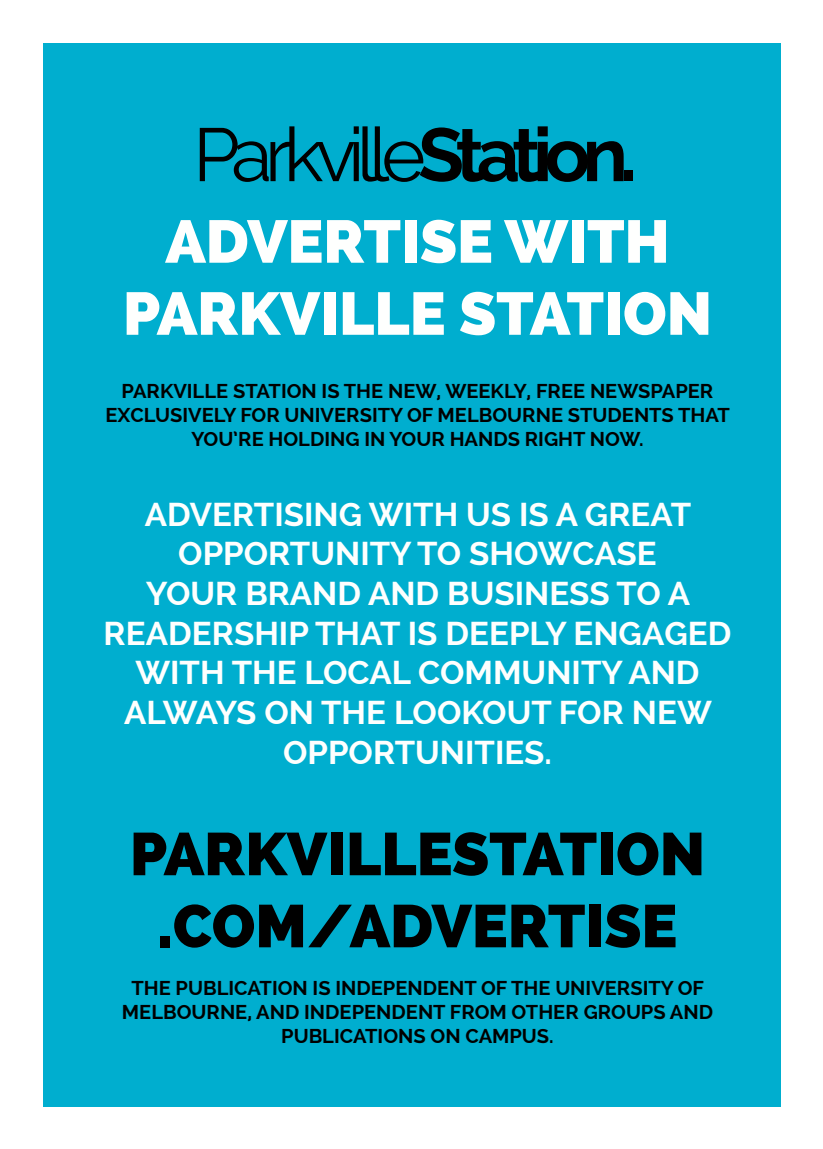
<style>
.page{position:relative;width:823px;height:1149px;background:#fff}
.page>*{position:absolute;margin:0;border:0;box-sizing:border-box;transform-origin:0 0}
.t1{font:75px "Raleway";letter-spacing:-.1em;color:#000}
.t2{font:800 60px/72px "Raleway";color:#000;text-align:center}
.t3{font:800 60px/72px "Raleway";color:#fefffe;text-align:center}
.t4{font:700 33px/39.6px "Raleway";color:#fefffe;text-align:center}
.t5{font:700 20px/24px "Raleway";color:#000;text-align:center}
.s1{font-weight:700}
</style>
<div class="page">
<div style="left:43px;top:43px;width:737px;height:1063px;background:#00aecf"></div>
<h1 class="t1" style="left:193px;top:120px;width:445px">Parkville<span class="s1">Station.</span></h1>
<h2 class="t3" style="left:123px;top:206px;width:590px">ADVERTISE WITH<br>PARKVILLE STATION</h2>
<p class="t5" style="left:105px;top:379px;width:625px">PARKVILLE STATION IS THE NEW, WEEKLY, FREE NEWSPAPER<br>EXCLUSIVELY FOR UNIVERSITY OF MELBOURNE STUDENTS THAT<br>YOU’RE HOLDING IN YOUR HANDS RIGHT NOW.</p>
<h3 class="t4" style="left:103px;top:493px;width:629px">ADVERTISING WITH US IS A GREAT<br>OPPORTUNITY TO SHOWCASE<br>YOUR BRAND AND BUSINESS TO A<br>READERSHIP THAT IS DEEPLY ENGAGED<br>WITH THE LOCAL COMMUNITY AND<br>ALWAYS ON THE LOOKOUT FOR NEW<br>OPPORTUNITIES.</h3>
<h2 class="t2" style="left:130px;top:818px;width:576px">PARKVILLESTATION .COM/ADVERTISE</h2>
<p class="t5" style="left:122px;top:975px;width:592px">THE PUBLICATION IS INDEPENDENT OF THE UNIVERSITY OF<br>MELBOURNE, AND INDEPENDENT FROM OTHER GROUPS AND<br>PUBLICATIONS ON CAMPUS.</p>
</div>
